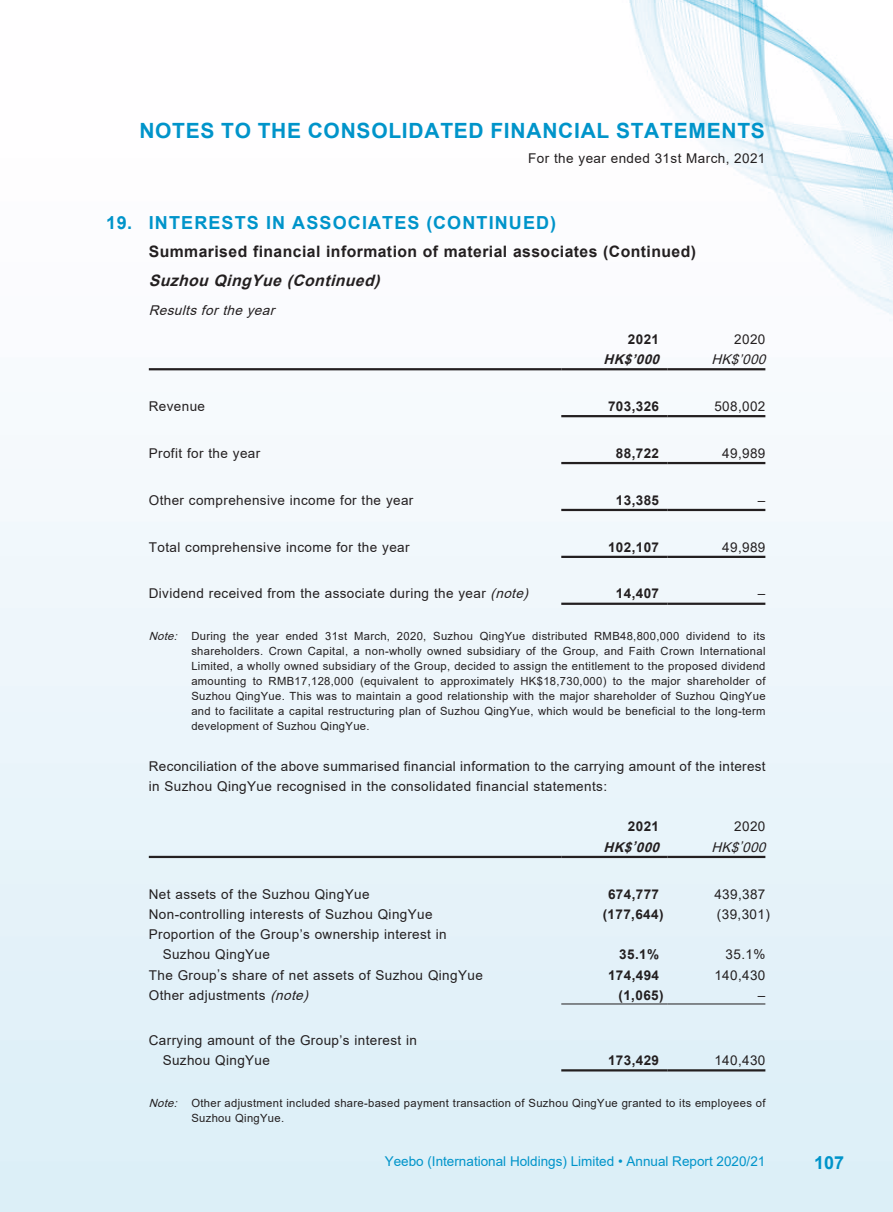
<style>
.page{position:relative;width:893px;height:1212px;background:#fff}
.page>*{position:absolute;margin:0;border:0;box-sizing:border-box;transform-origin:0 0}
.t1{font:700 21px "Arial";letter-spacing:.035em;color:#0094ca}
.t2{font:700 18px "Arial";letter-spacing:.065em;color:#0094ca}
.t3{font:700 15.75px "Arial";letter-spacing:.03em;color:#231f20}
.t4{font:italic 700 15.75px "Arial";color:#231f20}
.t5{font:13.5px/20.2px "Arial";letter-spacing:.03em;color:#231f20}
.t6{font:700 13.5px "Arial";letter-spacing:.03em;color:#231f20}
.t7{font:13.5px "Arial";color:#0094ca}
.t8{font:italic 13.5px "Arial";color:#231f20}
.t9{font:italic 700 13.5px "Arial";color:#231f20}
.t10{font:11.25px/15px "Arial";letter-spacing:.03em;color:#231f20;text-align:justify}
.s1{font-style:italic}
</style>
<div class="page">
<img style="left:0;top:0;width:893px;height:1212px">
<hr style="left:149px;top:368px;width:412px;height:2px;background:#231f20">
<hr style="left:561px;top:368px;width:107px;height:2px;background:#231f20">
<hr style="left:668px;top:368px;width:97px;height:2px;background:#231f20">
<hr style="left:561px;top:415px;width:107px;height:2px;background:#231f20">
<hr style="left:668px;top:415px;width:97px;height:2px;background:#231f20">
<hr style="left:561px;top:462px;width:107px;height:2px;background:#231f20">
<hr style="left:668px;top:462px;width:97px;height:2px;background:#231f20">
<hr style="left:561px;top:509px;width:107px;height:2px;background:#231f20">
<hr style="left:668px;top:509px;width:97px;height:2px;background:#231f20">
<hr style="left:561px;top:556px;width:107px;height:2px;background:#231f20">
<hr style="left:668px;top:556px;width:97px;height:2px;background:#231f20">
<hr style="left:561px;top:603px;width:107px;height:2px;background:#231f20">
<hr style="left:668px;top:603px;width:97px;height:2px;background:#231f20">
<hr style="left:149px;top:856px;width:412px;height:2px;background:#231f20">
<hr style="left:561px;top:856px;width:107px;height:2px;background:#231f20">
<hr style="left:668px;top:856px;width:97px;height:2px;background:#231f20">
<hr style="left:561px;top:1003px;width:107px;height:1px;background:#231f20">
<hr style="left:668px;top:1003px;width:97px;height:1px;background:#231f20">
<hr style="left:561px;top:1069px;width:107px;height:2px;background:#231f20">
<hr style="left:668px;top:1069px;width:97px;height:2px;background:#231f20">
<h1 class="t1" style="left:139px;top:116px;width:627px">NOTES TO THE CONSOLIDATED FINANCIAL STATEMENTS</h1>
<p class="t5" style="left:528px;top:148px;width:239px">For the year ended 31st March, 2021</p>
<h2 class="t2" style="left:106px;top:210px;width:451px">19. INTERESTS IN ASSOCIATES (CONTINUED)</h2>
<h3 class="t3" style="left:149px;top:241px;width:549px">Summarised financial information of material associates (Continued)</h3>
<h3 class="t4" style="left:149px;top:270px;width:238px">SuzhouQingYue(Continued)</h3>
<p class="t8" style="left:149px;top:301px;width:132px">Resultsfortheyear</p>
<p class="t6" style="left:628px;top:329px;width:33px">2021</p>
<p class="t5" style="left:734px;top:329px;width:33px">2020</p>
<p class="t9" style="left:604px;top:350px;width:62px">HK$’000</p>
<p class="t8" style="left:711px;top:350px;width:60px">HK$’000</p>
<p class="t5" style="left:149px;top:396px;width:58px">Revenue</p>
<p class="t6" style="left:608px;top:397px;width:53px">703,326</p>
<p class="t5" style="left:714px;top:396px;width:53px">508,002</p>
<p class="t5" style="left:149px;top:443px;width:113px">Profit for the year</p>
<p class="t6" style="left:616px;top:443px;width:45px">88,722</p>
<p class="t5" style="left:722px;top:443px;width:45px">49,989</p>
<p class="t5" style="left:149px;top:490px;width:266px">Other comprehensive income for the year</p>
<p class="t6" style="left:616px;top:490px;width:45px">13,385</p>
<p class="t5" style="left:758px;top:490px;width:9px">–</p>
<p class="t5" style="left:149px;top:537px;width:262px">Total comprehensive income for the year</p>
<p class="t6" style="left:608px;top:537px;width:53px">102,107</p>
<p class="t5" style="left:722px;top:537px;width:45px">49,989</p>
<p class="t5" style="left:149px;top:583px;width:385px">Dividend received from the associate during the year <span class="s1">(note)</span></p>
<p class="t6" style="left:616px;top:584px;width:45px">14,407</p>
<p class="t5" style="left:758px;top:583px;width:9px">–</p>
<p class="t10" style="left:191px;top:629px;width:576px;text-indent:-43px"><span class="s1">Note:</span> During the year ended 31st March, 2020, Suzhou QingYue distributed RMB48,800,000 dividend to its shareholders. Crown Capital, a non-wholly owned subsidiary of the Group, and Faith Crown International Limited, a wholly owned subsidiary of the Group, decided to assign the entitlement to the proposed dividend amounting to RMB17,128,000 (equivalent to approximately HK$18,730,000) to the major shareholder of Suzhou QingYue. This was to maintain a good relationship with the major shareholder of Suzhou QingYue and to facilitate a capital restructuring plan of Suzhou QingYue, which would be beneficial to the long-term development of Suzhou QingYue.</p>
<p class="t5" style="left:149px;top:756px;width:618px">Reconciliation of the above summarised financial information to the carrying amount of the interest in Suzhou QingYue recognised in the consolidated financial statements:</p>
<p class="t6" style="left:628px;top:817px;width:33px">2021</p>
<p class="t5" style="left:734px;top:816px;width:33px">2020</p>
<p class="t9" style="left:604px;top:837px;width:62px">HK$’000</p>
<p class="t8" style="left:711px;top:838px;width:60px">HK$’000</p>
<p class="t5" style="left:149px;top:883px;width:222px">Net assets of the Suzhou QingYue</p>
<p class="t6" style="left:608px;top:884px;width:53px">674,777</p>
<p class="t5" style="left:714px;top:883px;width:53px">439,387</p>
<p class="t5" style="left:149px;top:904px;width:285px">Non-controlling interests of Suzhou QingYue</p>
<p class="t6" style="left:603px;top:904px;width:62px">(177,644)</p>
<p class="t5" style="left:717px;top:904px;width:54px">(39,301)</p>
<p class="t5" style="left:163px;top:924px;width:286px;text-indent:-14px">Proportion of the Group’s ownership interest in<br>Suzhou QingYue</p>
<p class="t6" style="left:619px;top:945px;width:41px">35.1%</p>
<p class="t5" style="left:726px;top:944px;width:41px">35.1%</p>
<p class="t5" style="left:149px;top:964px;width:336px">The Group’s share of net assets of Suzhou QingYue</p>
<p class="t6" style="left:608px;top:965px;width:53px">174,494</p>
<p class="t5" style="left:714px;top:964px;width:53px">140,430</p>
<p class="t5" style="left:149px;top:985px;width:165px">Other adjustments <span class="s1">(note)</span></p>
<p class="t6" style="left:619px;top:985px;width:47px">(1,065)</p>
<p class="t5" style="left:758px;top:985px;width:9px">–</p>
<p class="t5" style="left:163px;top:1030px;width:256px;text-indent:-14px">Carrying amount of the Group’s interest in<br>Suzhou QingYue</p>
<p class="t6" style="left:608px;top:1051px;width:53px">173,429</p>
<p class="t5" style="left:714px;top:1050px;width:53px">140,430</p>
<p class="t10" style="left:191px;top:1095px;width:576px;text-indent:-43px"><span class="s1">Note:</span> Other adjustment included share-based payment transaction of Suzhou QingYue granted to its employees of<br>Suzhou QingYue.</p>
<p class="t7" style="left:385px;top:1152px;width:382px">Yeebo (International Holdings) Limited • Annual Report 2020/21</p>
<h2 class="t2" style="left:814px;top:1150px;width:32px">107</h2>
</div>
